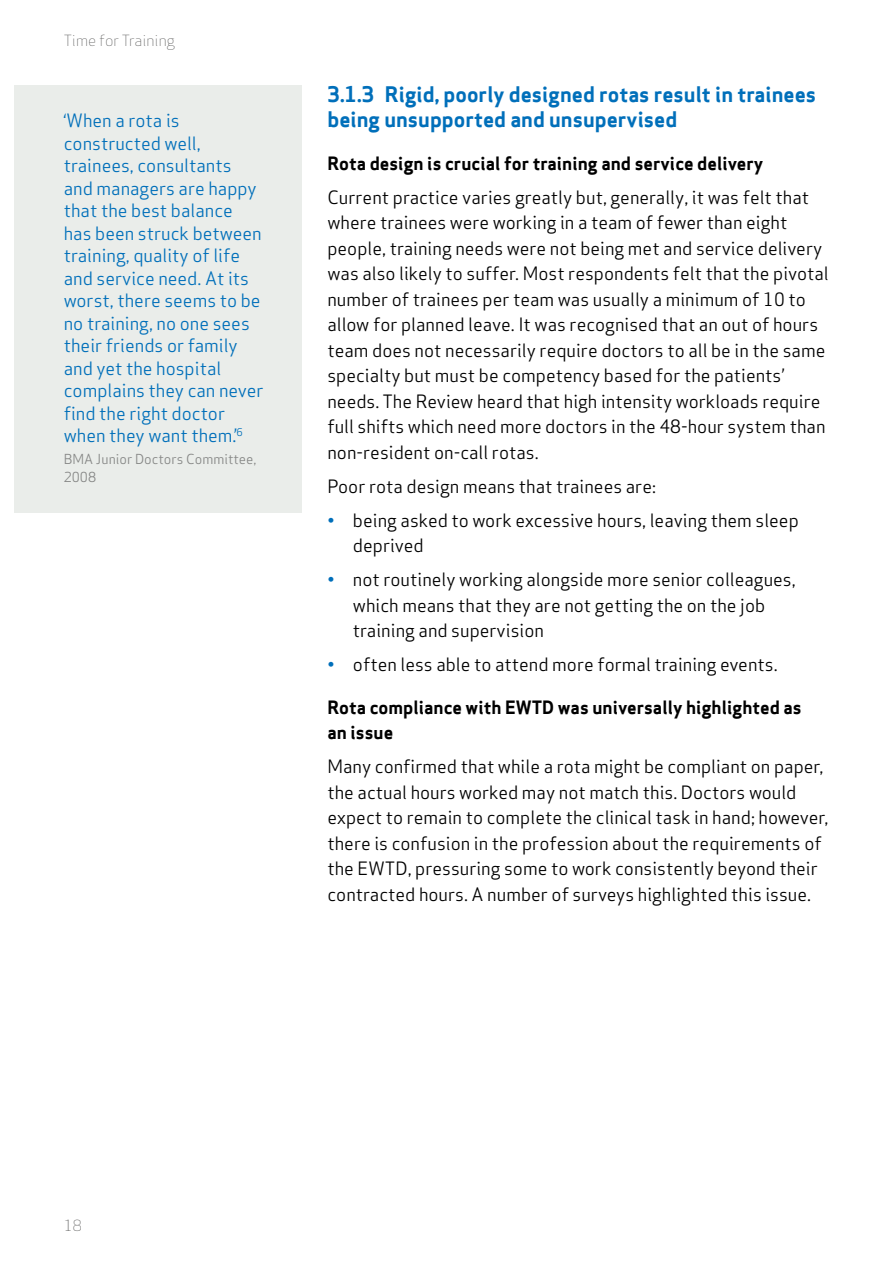
<style>
.page{position:relative;width:893px;height:1263px;background:#fff}
.page>*{position:absolute;margin:0;border:0;box-sizing:border-box;transform-origin:0 0}
.t1{font:21px/25.5px "Apex Sans Bold T";color:#006fba}
.t2{font:18px/25.5px "Apex Sans Book T";color:#000}
.t3{font:18px/22.5px "Apex Sans Book T";color:#006fba}
.t4{font:18px/25.5px "Apex Sans Bold T";color:#000}
.t5{font:15px "Apex Sans Light T";color:#565655}
.t6{font:13.5px/18px "Apex Sans Book T";color:#868786}
.s1{color:#006fba}
</style>
<div class="page">
<div style="left:15px;top:85px;width:287px;height:427px;background:#eaedea"></div>
<p class="t5" style="left:64px;top:31px;width:113px">Time for Training</p>
<p class="t3" style="left:64px;top:109px;width:201px">‘When a rota is constructed well, trainees, consultants and managers are happy that the best balance has been struck between training, quality of life and service need. At its worst, there seems to be no training, no one sees their friends or family and yet the hospital complains they can never find the right doctor when they want them.’<sup>6</sup></p>
<p class="t6" style="left:64px;top:450px;width:194px">BMA Junior Doctors Committee,<br>2008</p>
<p class="t1" style="left:327px;top:81px;width:490px">3.1.3 Rigid, poorly designed rotas result in trainees being unsupported and unsupervised</p>
<p class="t4" style="left:327px;top:150px;width:437px">Rota design is crucial for training and service delivery</p>
<p class="t2" style="left:327px;top:184px;width:503px">Current practice varies greatly but, generally, it was felt that where trainees were working in a team of fewer than eight people, training needs were not being met and service delivery was also likely to suffer. Most respondents felt that the pivotal number of trainees per team was usually a minimum of 10 to allow for planned leave. It was recognised that an out of hours team does not necessarily require doctors to all be in the same specialty but must be competency based for the patients’ needs. The Review heard that high intensity workloads require full shifts which need more doctors in the 48-hour system than non-resident on-call rotas.</p>
<p class="t2" style="left:327px;top:473px;width:330px">Poor rota design means that trainees are:</p>
<p class="t2" style="left:353px;top:507px;width:447px;text-indent:-26px"><span class="s1">•</span> being asked to work excessive hours, leaving them sleep deprived</p>
<p class="t2" style="left:353px;top:567px;width:444px;text-indent:-26px"><span class="s1">•</span> not routinely working alongside more senior colleagues, which means that they are not getting the on the job training and supervision</p>
<p class="t2" style="left:327px;top:652px;width:452px"><span class="s1">•</span> often less able to attend more formal training events.</p>
<p class="t4" style="left:327px;top:694px;width:476px">Rota compliance with EWTD was universally highlighted as an issue</p>
<p class="t2" style="left:327px;top:754px;width:502px">Many confirmed that while a rota might be compliant on paper, the actual hours worked may not match this. Doctors would expect to remain to complete the clinical task in hand; however, there is confusion in the profession about the requirements of the EWTD, pressuring some to work consistently beyond their contracted hours. A number of surveys highlighted this issue.</p>
<p class="t5" style="left:64px;top:1216px;width:19px">18</p>
</div>
